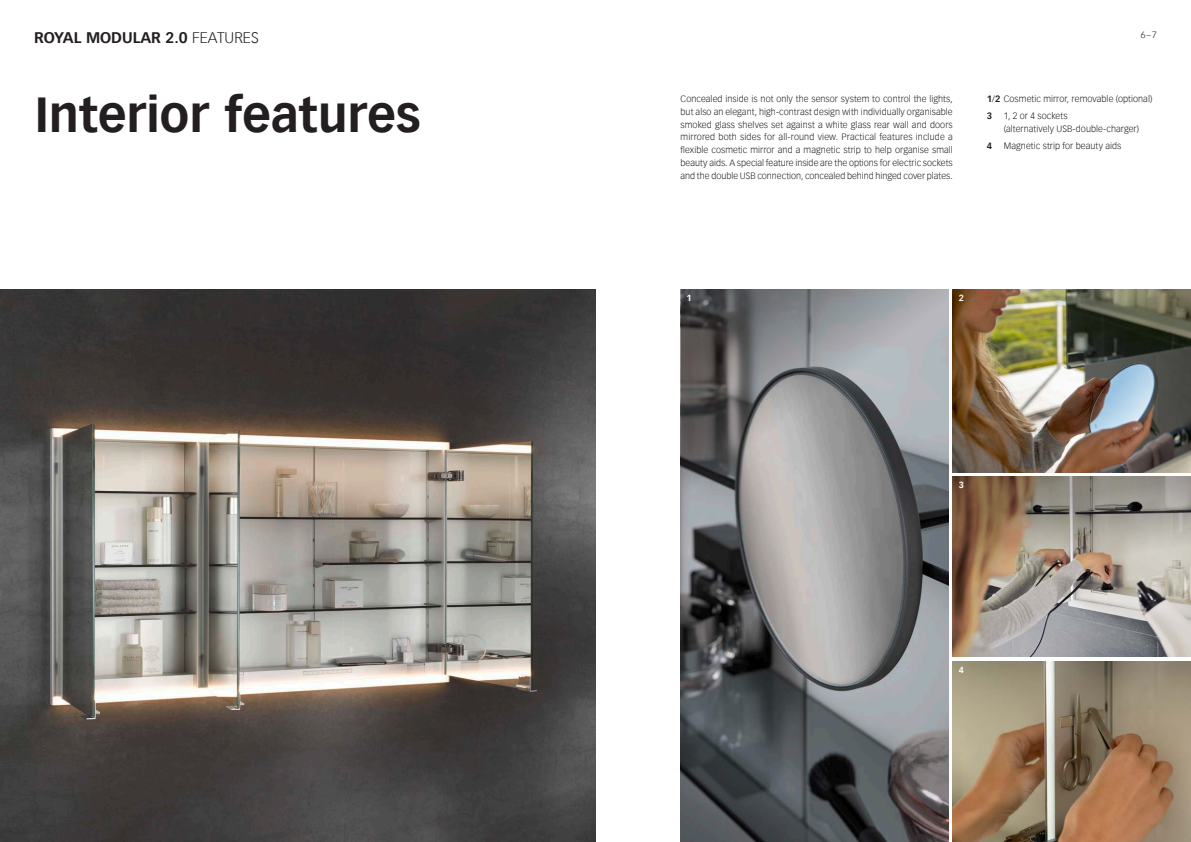
<style>
.page{position:relative;width:1191px;height:842px;background:#fff}
.page>*{position:absolute;margin:0;border:0;box-sizing:border-box;transform-origin:0 0}
.Titel{font:700 48px "Vectora Com";color:#231f20}
.t1{font:700 15px "Vectora Com";color:#231f20}
.Info-Text{font:300 9px/12.8px "Vectora Com";color:#231f20;text-align:justify}
.Text{font:300 9px/12.8px "Vectora Com";letter-spacing:.005em;color:#231f20}
.Text-2{font:700 9px "Vectora Com";color:#231f20}
.t2{font:700 8.7px "Vectora Com";color:#fff}
.s1{font-weight:300}
.s2{font-weight:700}
</style>
<div class="page">
<img style="left:680px;top:497px;width:268px;height:345px">
<img style="left:952px;top:661px;width:239px;height:181px">
<img style="left:952px;top:594px;width:239px;height:63px">
<img style="left:952px;top:289px;width:239px;height:183px">
<svg style="left:952px;top:476px;width:239px;height:118px;background:#9b8c7c"></svg>
<svg style="left:680px;top:289px;width:268px;height:208px;background:#87888a"></svg>
<img style="left:0;top:289px;width:596px;height:553px">
<p class="t1" style="left:34px;top:28px;width:226px">ROYAL MODULAR 2.0 <span class="s1">FEATURES</span></p>
<p class="Info-Text" style="left:1140px;top:29px;width:18px">6–7</p>
<p class="Titel" style="left:35px;top:85px;width:387px">Interior features</p>
<p class="Info-Text" style="left:680px;top:92px;width:274px">Concealed inside is not only the sensor system to control the lights, but also an elegant, high-contrast design with individually organisable smoked glass shelves set against a white glass rear wall and doors mirrored both sides for all-round view. Practical features include a flexible cosmetic mirror and a magnetic strip to help organise small beauty aids. A special feature inside are the options for electric sockets and the double USB connection, concealed behind hinged cover plates.</p>
<p class="Text" style="left:986px;top:92px;width:167px"><span class="s2">1</span>/<span class="s2">2</span> Cosmetic mirror, removable (optional)</p>
<p class="Text-2" style="left:986px;top:110px;width:7px">3</p>
<p class="Text" style="left:1003px;top:109px;width:137px">1, 2 or 4 sockets<br>(alternatively USB-double-charger)</p>
<p class="Text-2" style="left:986px;top:140px;width:7px">4</p>
<p class="Text" style="left:1003px;top:139px;width:119px">Magnetic strip for beauty aids</p>
<p class="t2" style="left:686px;top:293px;width:7px">1</p>
<p class="t2" style="left:958px;top:293px;width:7px">2</p>
<p class="t2" style="left:958px;top:480px;width:7px">3</p>
<p class="t2" style="left:958px;top:665px;width:7px">4</p>
</div>
